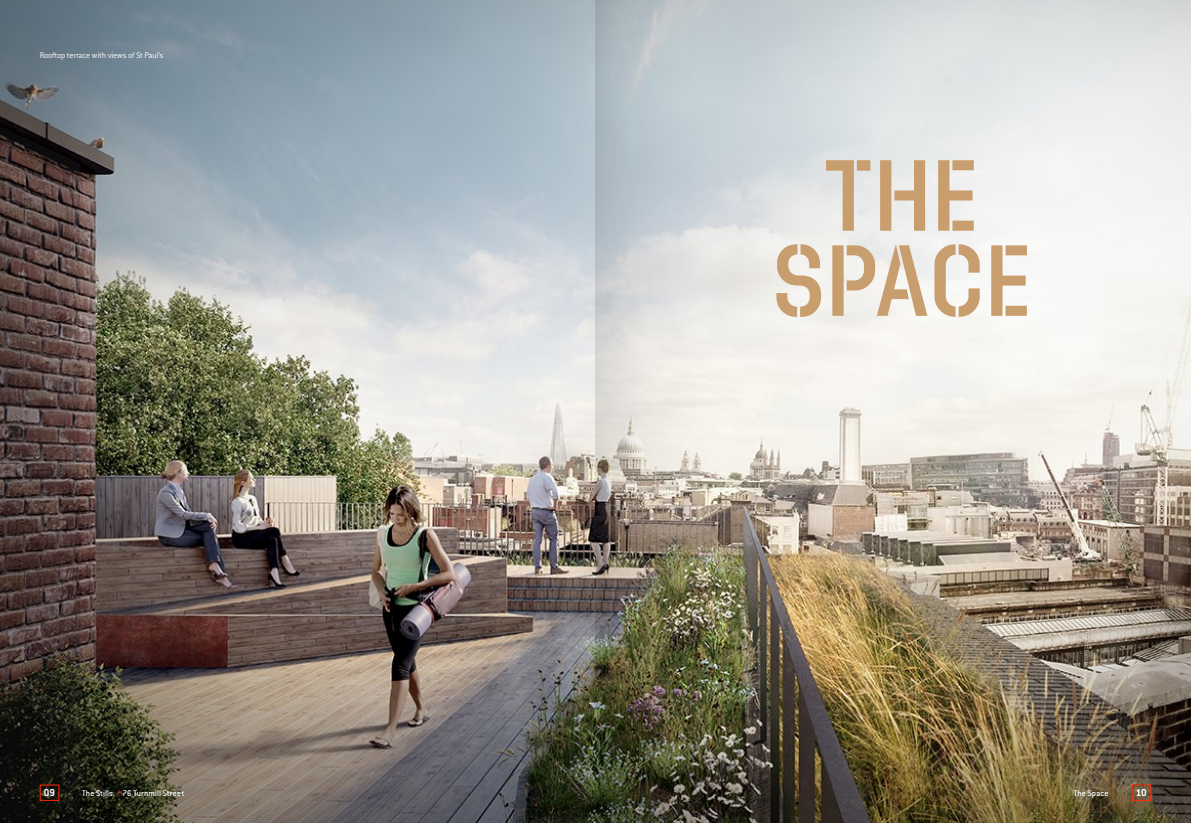
<style>
.page{position:relative;width:1191px;height:823px;background:#fff}
.page>*{position:absolute;margin:0;border:0;box-sizing:border-box;transform-origin:0 0}
.t1{font:100px/85px "Dezen Stencil 02 Condensed 7";letter-spacing:.04em;color:#c99e6e;text-align:center}
.t2{font:700 11px "Conduit ITC";color:#fff}
.t3{font:500 9px "Conduit ITC";letter-spacing:.01em;color:#fff}
.t4{font:300 9px "Conduit ITC";letter-spacing:-.015em;color:#fff}
.s1{color:#ff2d00}
</style>
<div class="page">
<img style="left:0;top:0;width:1191px;height:822px">
<img style="left:595px;top:0;width:100px;height:822px">
<div style="left:1131px;top:784px;width:20px;height:16px;border:1px solid #ff2d00"></div>
<p class="t4" style="left:40px;top:50px;width:125px">Rooftop terrace with views of St Paul’s</p>
<h1 class="t1" style="left:773px;top:153px;width:257px">THE<br>SPACE</h1>
<p class="t2" style="left:44px;top:785px;width:13px">09</p>
<p class="t3" style="left:82px;top:787px;width:104px">The Stills <span class="s1">/</span> 76 Turnmill Street</p>
<p class="t3" style="left:1073px;top:787px;width:37px">The Space</p>
<p class="t2" style="left:1135px;top:785px;width:13px">10</p>
</div>
